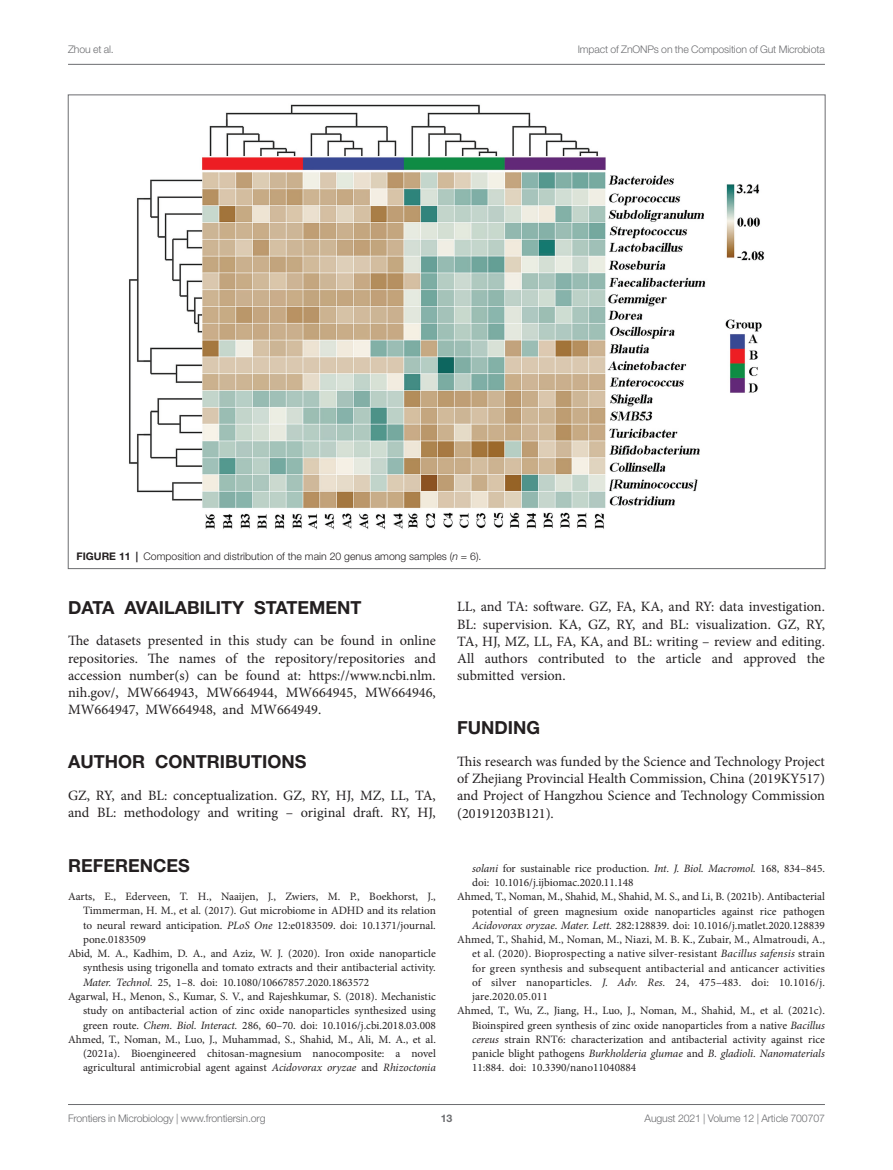
<style>
.page{position:relative;width:893px;height:1170px;background:#fff}
.page>*{position:absolute;margin:0;border:0;box-sizing:border-box;transform-origin:0 0}
.HEAD_1{font:700 18px "Helvetica Neue LT Std";color:#231f20}
.REF_HD{font:700 18px "Helvetica Neue LT Std";color:#231f20}
.TEXT_FLUSH{font:14.25px/17.2px "Minion Pro";color:#231f20;text-align:justify}
.REF{font:11.25px/14.2px "Minion Pro";color:#231f20;text-align:justify}
.t1{font:300 10.5px "Helvetica Neue LT Std";letter-spacing:-.015em;color:#6c6d70}
.FIG_LEG{font:300 10.5px "Helvetica Neue LT Std";color:#231f20}
.t2{font:700 10.5px "Helvetica Neue LT Std";color:#6c6d70}
.s1{font-weight:700}
.s2{font-style:italic}
</style>
<div class="page">
<hr style="left:68px;top:64px;width:757px;height:1px;background:#6c6d70">
<hr style="left:68px;top:1104px;width:757px;height:1px;background:#6c6d70">
<img style="left:129px;top:104px;width:635px;height:426px">
<p class="t1" style="left:68px;top:42px;width:47px">Zhou et al.</p>
<p class="t1" style="left:578px;top:42px;width:249px">Impact of ZnONPs on the Composition of Gut Microbiota</p>
<p class="FIG_LEG" style="left:77px;top:550px;width:406px"><span class="s1">FIGURE 11 |</span> Composition and distribution of the main 20 genus among samples (<span class="s2">n</span> = 6).</p>
<p class="HEAD_1" style="left:68px;top:596px;width:295px">DATA AVAILABILITY STATEMENT</p>
<p class="TEXT_FLUSH" style="left:68px;top:632px;width:369px">The datasets presented in this study can be found in online repositories. The names of the repository/repositories and accession number(s) can be found at: https://www.ncbi.nlm. nih.gov/, MW664943, MW664944, MW664945, MW664946, MW664947, MW664948, and MW664949.</p>
<p class="HEAD_1" style="left:68px;top:750px;width:240px">AUTHOR CONTRIBUTIONS</p>
<p class="TEXT_FLUSH" style="left:68px;top:786px;width:369px">GZ, RY, and BL: conceptualization. GZ, RY, HJ, MZ, LL, TA, and BL: methodology and writing – original draft. RY, HJ,</p>
<p class="REF_HD" style="left:68px;top:854px;width:123px">REFERENCES</p>
<p class="REF" style="left:83px;top:889px;width:354px;text-indent:-15px">Aarts, E., Ederveen, T. H., Naaijen, J., Zwiers, M. P., Boekhorst, J., Timmerman, H. M., et al. (2017). Gut microbiome in ADHD and its relation to neural reward anticipation. <span class="s2">PLoS One</span> 12:e0183509. doi: 10.1371/journal. pone.0183509</p>
<p class="REF" style="left:83px;top:946px;width:354px;text-indent:-15px">Abid, M. A., Kadhim, D. A., and Aziz, W. J. (2020). Iron oxide nanoparticle synthesis using trigonella and tomato extracts and their antibacterial activity.<br><span class="s2">Mater. Technol.</span> 25, 1–8. doi: 10.1080/10667857.2020.1863572</p>
<p class="REF" style="left:83px;top:989px;width:354px;text-indent:-15px">Agarwal, H., Menon, S., Kumar, S. V., and Rajeshkumar, S. (2018). Mechanistic study on antibacterial action of zinc oxide nanoparticles synthesized using green route. <span class="s2">Chem. Biol. Interact.</span> 286, 60–70. doi: 10.1016/j.cbi.2018.03.008</p>
<p class="REF" style="left:83px;top:1031px;width:354px;text-indent:-15px">Ahmed, T., Noman, M., Luo, J., Muhammad, S., Shahid, M., Ali, M. A., et al. (2021a). Bioengineered chitosan-magnesium nanocomposite: a novel agricultural antimicrobial agent against <span class="s2">Acidovorax oryzae</span> and <span class="s2">Rhizoctonia</span></p>
<p class="TEXT_FLUSH" style="left:457px;top:598px;width:369px">LL, and TA: software. GZ, FA, KA, and RY: data investigation.<br>BL: supervision. KA, GZ, RY, and BL: visualization. GZ, RY, TA, HJ, MZ, LL, FA, KA, and BL: writing – review and editing.<br>All authors contributed to the article and approved the submitted version.</p>
<p class="HEAD_1" style="left:457px;top:716px;width:84px">FUNDING</p>
<p class="TEXT_FLUSH" style="left:457px;top:752px;width:369px">This research was funded by the Science and Technology Project of Zhejiang Provincial Health Commission, China (2019KY517) and Project of Hangzhou Science and Technology Commission (20191203B121).</p>
<p class="REF" style="left:472px;top:861px;width:354px"><span class="s2">solani</span> for sustainable rice production. <span class="s2">Int. J. Biol. Macromol.</span> 168, 834–845. doi: 10.1016/j.ijbiomac.2020.11.148</p>
<p class="REF" style="left:472px;top:889px;width:354px;text-indent:-15px">Ahmed, T., Noman, M., Shahid, M., Shahid, M. S., and Li, B. (2021b). Antibacterial potential of green magnesium oxide nanoparticles against rice pathogen <span class="s2">Acidovorax oryzae</span>. <span class="s2">Mater. Lett.</span> 282:128839. doi: 10.1016/j.matlet.2020.128839</p>
<p class="REF" style="left:472px;top:932px;width:354px;text-indent:-15px">Ahmed, T., Shahid, M., Noman, M., Niazi, M. B. K., Zubair, M., Almatroudi, A., et al. (2020). Bioprospecting a native silver-resistant <span class="s2">Bacillus safensis</span> strain for green synthesis and subsequent antibacterial and anticancer activities of silver nanoparticles. <span class="s2">J. Adv. Res.</span> 24, 475–483. doi: 10.1016/j. jare.2020.05.011</p>
<p class="REF" style="left:472px;top:1003px;width:354px;text-indent:-15px">Ahmed, T., Wu, Z., Jiang, H., Luo, J., Noman, M., Shahid, M., et al. (2021c).<br>Bioinspired green synthesis of zinc oxide nanoparticles from a native <span class="s2">Bacillus cereus</span> strain RNT6: characterization and antibacterial activity against rice panicle blight pathogens <span class="s2">Burkholderia glumae</span> and <span class="s2">B. gladioli</span>. <span class="s2">Nanomaterials </span>11:884. doi: 10.3390/nano11040884</p>
<p class="t1" style="left:68px;top:1111px;width:199px">Frontiers in Microbiology | www.frontiersin.org</p>
<p class="t2" style="left:441px;top:1111px;width:13px">13</p>
<p class="t1" style="left:645px;top:1111px;width:182px">August 2021 | Volume 12 | Article 700707</p>
</div>
